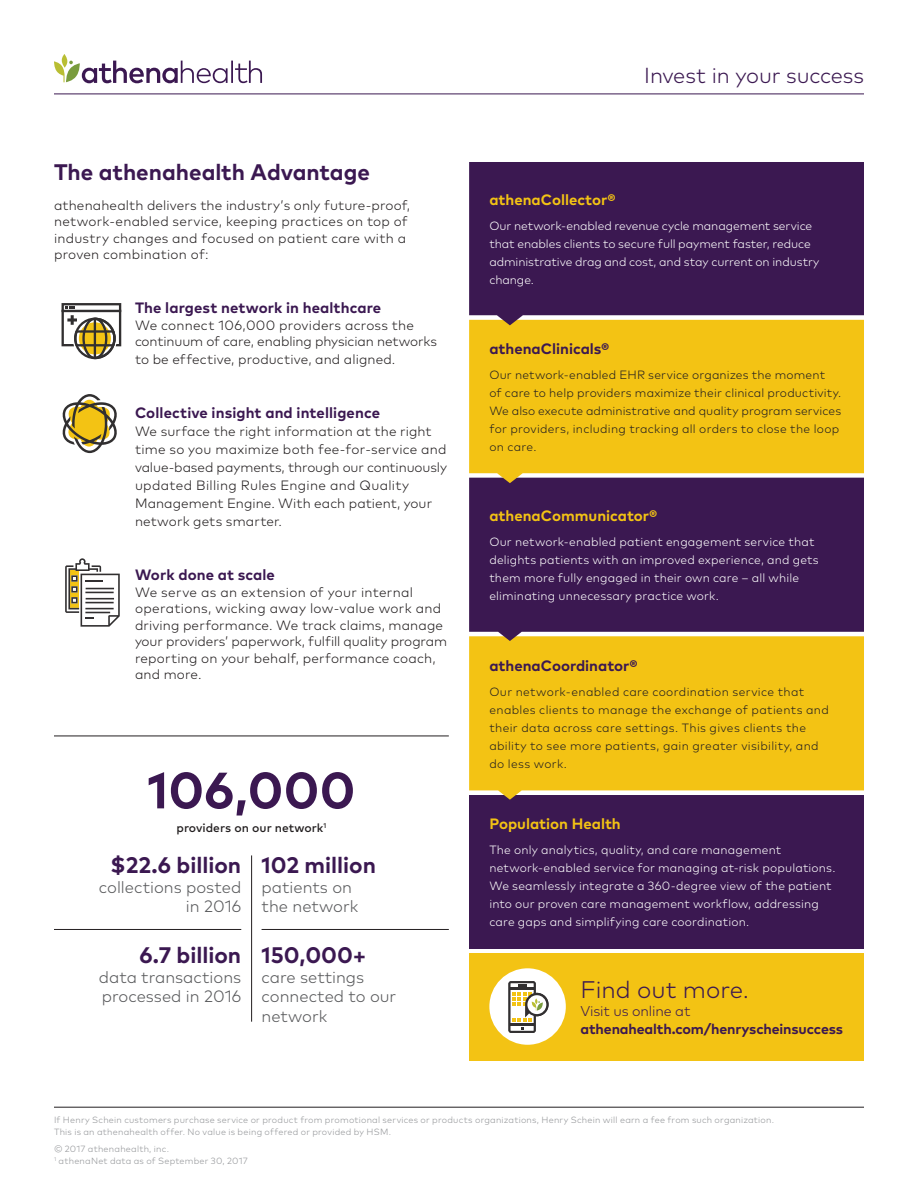
<style>
.page{position:relative;width:918px;height:1188px;background:#fff}
.page>*{position:absolute;margin:0;border:0;box-sizing:border-box;transform-origin:0 0}
.t1{font:700 51px "Mark OT";color:#3b1851}
.t2{font:300 24px "Mark OT";color:#3b1851}
.t3{font:700 22.5px "Mark OT";color:#3b1851}
.t4{font:300 21.75px "Mark OT";letter-spacing:-.01em;color:#3b1851}
.t5{font:300 16.5px/19.5px "Mark OT";color:#57585a}
.t6{font:700 15px "Mark OT";letter-spacing:.005em;color:#3b1851}
.t7{font:700 15px "Mark OT";color:#f3c314}
.t8{font:700 14.25px "Mark OT";letter-spacing:-.01em;color:#3b1851}
.t9{font:300 14.25px "Mark OT";letter-spacing:-.01em;color:#3b1851}
.t10{font:300 13.5px/16.5px "Mark OT";letter-spacing:.01em;color:#231f20}
.t11{font:300 12px/18px "Mark OT";letter-spacing:.01em;color:#fff}
.t12{font:300 12px/18px "Mark OT";letter-spacing:.02em;color:#231f20}
.t13{font:500 12px "Mark OT";color:#231f20}
.t14{font:300 9px/12px "Mark OT";letter-spacing:.025em;color:#939598}
</style>
<div class="page">
<div style="left:469px;top:795px;width:395px;height:153px;background:#3b1851"></div>
<svg style="left:469px;top:641px;width:395px;height:159px;background:#edbf1c"></svg>
<svg style="left:62px;top:54px;width:5px;height:14px"></svg>
<svg style="left:54px;top:61px;width:208px;height:22px"></svg>
<hr style="left:54px;top:94px;width:810px;height:1px;background:#3b1851">
<div style="left:469px;top:953px;width:395px;height:107px;background:#f3c314"></div>
<svg style="left:469px;top:483px;width:395px;height:158px;background:#452354"></svg>
<svg style="left:469px;top:325px;width:395px;height:158px;background:#edbf1c"></svg>
<div style="left:469px;top:162px;width:395px;height:163px;background:#3b1851"></div>
<div style="left:489px;top:968px;width:77px;height:77px;background:#fff;border-radius:50%"></div>
<svg style="left:508px;top:981px;width:41px;height:52px"></svg>
<hr style="left:54px;top:736px;width:395px;height:1px;background:#231f20">
<hr style="left:54px;top:929px;width:187px;height:1px;background:#231f20">
<hr style="left:262px;top:929px;width:187px;height:1px;background:#231f20">
<hr style="left:251px;top:855px;width:1px;height:167px;background:#231f20">
<svg style="left:62px;top:303px;width:59px;height:56px"></svg>
<svg style="left:67px;top:318px;width:10px;height:4px"></svg>
<svg style="left:65px;top:558px;width:55px;height:69px"></svg>
<svg style="left:62px;top:394px;width:55px;height:59px"></svg>
<hr style="left:54px;top:1107px;width:810px;height:1px;background:#231f20">
<h3 class="t3" style="left:54px;top:157px;width:317px">The athenahealth Advantage</h3>
<p class="t10" style="left:54px;top:197px;width:358px">athenahealth delivers the industry’s only future-proof, network-enabled service, keeping practices on top of industry changes and focused on patient care with a proven combination of:</p>
<p class="t6" style="left:135px;top:298px;width:248px">The largest network in healthcare</p>
<p class="t10" style="left:135px;top:317px;width:304px">We connect 106,000 providers across the continuum of care, enabling physician networks</p>
<p class="t10" style="left:135px;top:351px;width:262px">to be effective, productive, and aligned.</p>
<p class="t6" style="left:135px;top:403px;width:247px">Collective insight and intelligence</p>
<p class="t10" style="left:135px;top:422px;width:314px;line-height:18px">We surface the right information at the right time so you maximize both fee-for-service and value-based payments, through our continuously updated Billing Rules Engine and Quality Management Engine. With each patient, your network gets smarter.</p>
<p class="t6" style="left:135px;top:565px;width:141px">Work done at scale</p>
<p class="t10" style="left:135px;top:584px;width:314px">We serve as an extension of your internal operations, wicking away low-value work and driving performance. We track claims, manage your providers’ paperwork, fulfill quality program reporting on your behalf, performance coach, and more.</p>
<h1 class="t1" style="left:147px;top:757px;width:210px">106,000</h1>
<p class="t13" style="left:177px;top:820px;width:151px">providers on our network<sup>1</sup></p>
<h3 class="t3" style="left:110px;top:851px;width:133px">$22.6 billion</h3>
<p class="t5" style="left:99px;top:877px;width:144px;text-align:right">collections posted in 2016</p>
<h3 class="t3" style="left:139px;top:941px;width:103px">6.7 billion</h3>
<p class="t5" style="left:99px;top:967px;width:144px">data transactions processed in 2016</p>
<h3 class="t3" style="left:262px;top:851px;width:116px">102 million</h3>
<p class="t5" style="left:262px;top:877px;width:98px">patients on the network</p>
<h3 class="t3" style="left:262px;top:941px;width:106px">150,000+</h3>
<p class="t5" style="left:262px;top:967px;width:136px">care settings connected to our network</p>
<h3 class="t4" style="left:644px;top:63px;width:221px">Invest in your success</h3>
<p class="t7" style="left:489px;top:190px;width:127px">athenaCollector®</p>
<p class="t11" style="left:489px;top:217px;width:332px">Our network-enabled revenue cycle management service that enables clients to secure full payment faster, reduce administrative drag and cost, and stay current on industry change.</p>
<p class="t6" style="left:489px;top:339px;width:121px">athenaClinicals®</p>
<p class="t12" style="left:489px;top:365px;width:354px">Our network-enabled EHR service organizes the moment<br>of care to help providers maximize their clinical productivity.<br>We also execute administrative and quality program services for providers, including tracking all orders to close the loop on care.</p>
<p class="t7" style="left:489px;top:506px;width:169px">athenaCommunicator®</p>
<p class="t11" style="left:489px;top:533px;width:331px">Our network-enabled patient engagement service that delights patients with an improved experience, and gets them more fully engaged in their own care – all while eliminating unnecessary practice work.</p>
<p class="t6" style="left:489px;top:656px;width:150px">athenaCoordinator®</p>
<p class="t12" style="left:489px;top:682px;width:341px">Our network-enabled care coordination service that enables clients to manage the exchange of patients and their data across care settings. This gives clients the ability to see more patients, gain greater visibility, and do less work.</p>
<p class="t7" style="left:489px;top:814px;width:133px">Population Health</p>
<p class="t11" style="left:489px;top:841px;width:348px">The only analytics, quality, and care management network-enabled service for managing at-risk populations.<br>We seamlessly integrate a 360-degree view of the patient into our proven care management workflow, addressing care gaps and simplifying care coordination.</p>
<h2 class="t2" style="left:580px;top:975px;width:170px">Find out more.</h2>
<p class="t9" style="left:580px;top:1002px;width:111px">Visit us online at</p>
<p class="t8" style="left:580px;top:1020px;width:264px">athenahealth.com/henryscheinsuccess</p>
<p class="t14" style="left:54px;top:1114px;width:722px">If Henry Schein customers purchase service or product from promotional services or products organizations, Henry Schein will earn a fee from such organization.<br>This is an athenahealth offer. No value is being offered or provided by HSM.</p>
<p class="t14" style="left:54px;top:1142px;width:195px">© 2017 athenahealth, inc.<br><sup>1</sup> athenaNet data as of September 30, 2017</p>
</div>
